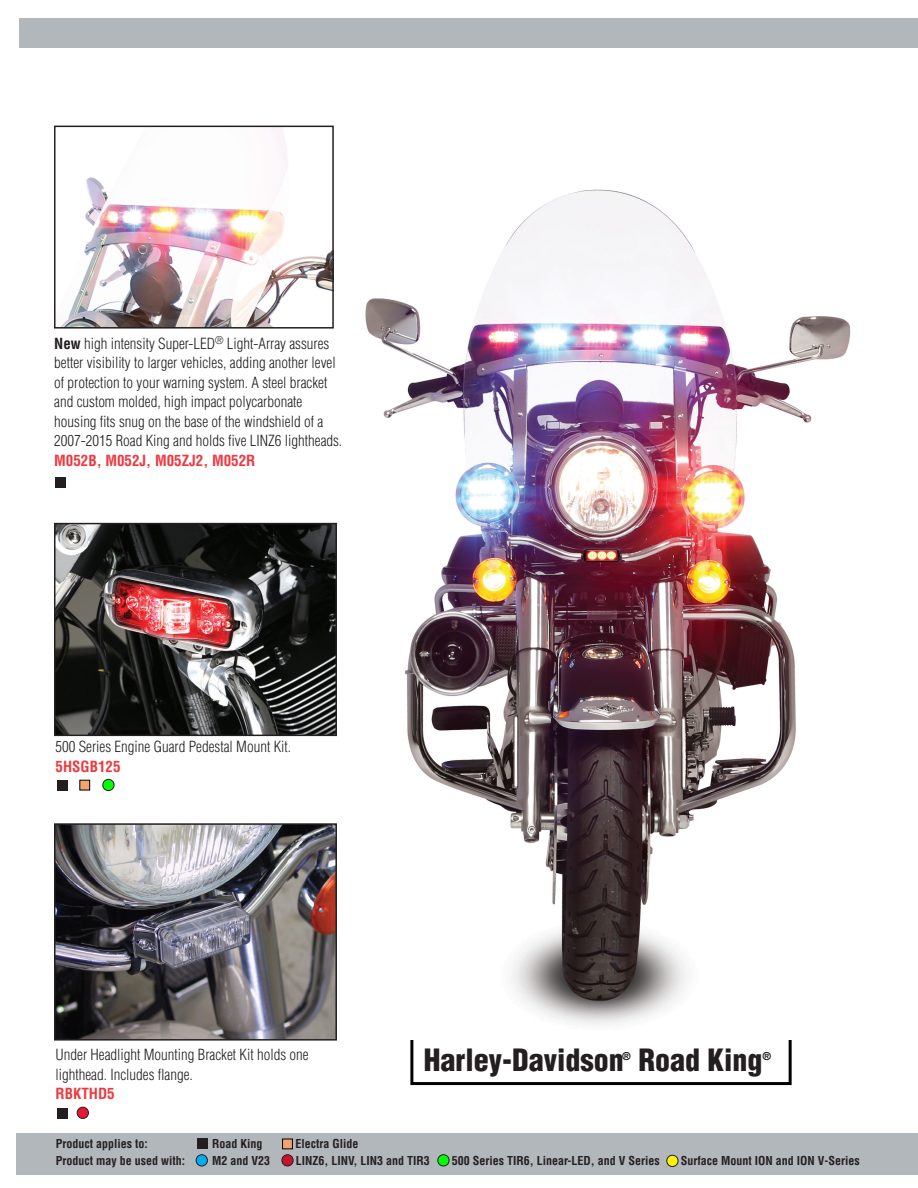
<style>
.page{position:relative;width:918px;height:1188px;background:#fff}
.page>*{position:absolute;margin:0;border:0;box-sizing:border-box;transform-origin:0 0}
.t1{font:900 condensed 30px "Helvetica";color:#231f20}
.Body{font:300 condensed 15px/19.5px "Helvetica";color:#231f20}
.Body-2{font:700 condensed 15px "Helvetica";color:#ee3a41}
.Body-3{font:700 condensed 12px "Helvetica";color:#231f20}
.t2{font:900 condensed 10.5px "Helvetica";color:#231f20}
.s1{font-weight:700}
</style>
<div class="page">
<div style="left:20px;top:18px;width:898px;height:30px;background:#b2b7bb"></div>
<img style="left:61px;top:129px;width:270px;height:197px">
<div style="left:54px;top:126px;width:280px;height:203px;border:2px solid #231f20"></div>
<img style="left:56px;top:525px;width:279px;height:209px">
<div style="left:54px;top:523px;width:283px;height:213px;border:1px solid #231f20"></div>
<img style="left:57px;top:826px;width:277px;height:212px">
<div style="left:54px;top:823px;width:283px;height:218px;border:2px solid #231f20"></div>
<div style="left:410px;top:1024px;width:382px;height:61px;border:3px solid #000"></div>
<img style="left:365px;top:189px;width:486px;height:848px">
<div style="left:103px;top:779px;width:11px;height:12px;background:#0f0;border-radius:50%"></div>
<div style="left:103px;top:779px;width:11px;height:12px;border:1px solid #231f20;border-radius:50%"></div>
<div style="left:77px;top:1107px;width:11px;height:11px;background:#e51836;border-radius:50%"></div>
<div style="left:77px;top:1107px;width:12px;height:12px;border:1px solid #231f20;border-radius:50%"></div>
<div style="left:17px;top:1133px;width:901px;height:41px;background:#b2b7bb"></div>
<div style="left:197px;top:1139px;width:11px;height:10px;background:#231f20"></div>
<div style="left:282px;top:1139px;width:11px;height:10px;background:#f4a36e;border:1px solid #000"></div>
<div style="left:196px;top:1155px;width:11px;height:11px;background:#00aeef;border-radius:50%"></div>
<div style="left:196px;top:1155px;width:12px;height:11px;border:1px solid #231f20;border-radius:50%"></div>
<div style="left:282px;top:1155px;width:11px;height:11px;background:#c71330;border-radius:50%"></div>
<div style="left:282px;top:1155px;width:11px;height:11px;border:1px solid #231f20;border-radius:50%"></div>
<div style="left:438px;top:1155px;width:11px;height:11px;background:#0f0;border-radius:50%"></div>
<div style="left:438px;top:1155px;width:11px;height:11px;border:1px solid #231f20;border-radius:50%"></div>
<div style="left:667px;top:1155px;width:11px;height:12px;background:#fff101;border-radius:50%"></div>
<div style="left:667px;top:1155px;width:11px;height:12px;border:1px solid #231f20;border-radius:50%"></div>
<div style="left:56px;top:477px;width:10px;height:10px;background:#231f20"></div>
<div style="left:57px;top:780px;width:10px;height:10px;background:#231f20"></div>
<div style="left:57px;top:1108px;width:10px;height:10px;background:#231f20"></div>
<div style="left:80px;top:780px;width:10px;height:10px;background:#f4a36e;border:1px solid #000"></div>
<p class="Body" style="left:54px;top:333px;width:290px"><span class="s1">New</span> high intensity Super-LED<sup>®</sup> Light-Array assures better visibility to larger vehicles, adding another level of protection to your warning system. A steel bracket and custom molded, high impact polycarbonate housing fits snug on the base of the windshield of a 2007-2015 Road King and holds five LINZ6 lightheads.</p>
<p class="Body-2" style="left:54px;top:451px;width:203px">M052B, M052J, M05ZJ2, M052R</p>
<p class="Body" style="left:56px;top:737px;width:237px">500 Series Engine Guard Pedestal Mount Kit.</p>
<p class="Body-2" style="left:56px;top:757px;width:67px">5HSGB125</p>
<p class="Body" style="left:56px;top:1045px;width:255px">Under Headlight Mounting Bracket Kit holds one lighthead. Includes flange.</p>
<p class="Body-2" style="left:56px;top:1084px;width:61px">RBKTHD5</p>
<p class="t1" style="left:424px;top:1041px;width:201px">Harley-Davidson</p>
<p class="t2" style="left:622px;top:1049px;width:10px">®</p>
<p class="t1" style="left:638px;top:1041px;width:126px">Road King</p>
<p class="t2" style="left:763px;top:1049px;width:10px">®</p>
<p class="Body-3" style="left:56px;top:1136px;width:94px">Product applies to:</p>
<p class="Body-3" style="left:212px;top:1136px;width:52px">Road King</p>
<p class="Body-3" style="left:295px;top:1136px;width:64px">Electra Glide</p>
<p class="Body-3" style="left:56px;top:1153px;width:131px">Product may be used with:</p>
<p class="Body-3" style="left:212px;top:1153px;width:60px">M2 and V23</p>
<p class="Body-3" style="left:296px;top:1153px;width:136px">LINZ6, LINV, LIN3 and TIR3</p>
<p class="Body-3" style="left:452px;top:1153px;width:210px">500 Series TIR6, Linear-LED, and V Series</p>
<p class="Body-3" style="left:681px;top:1153px;width:180px">Surface Mount ION and ION V-Series</p>
</div>
